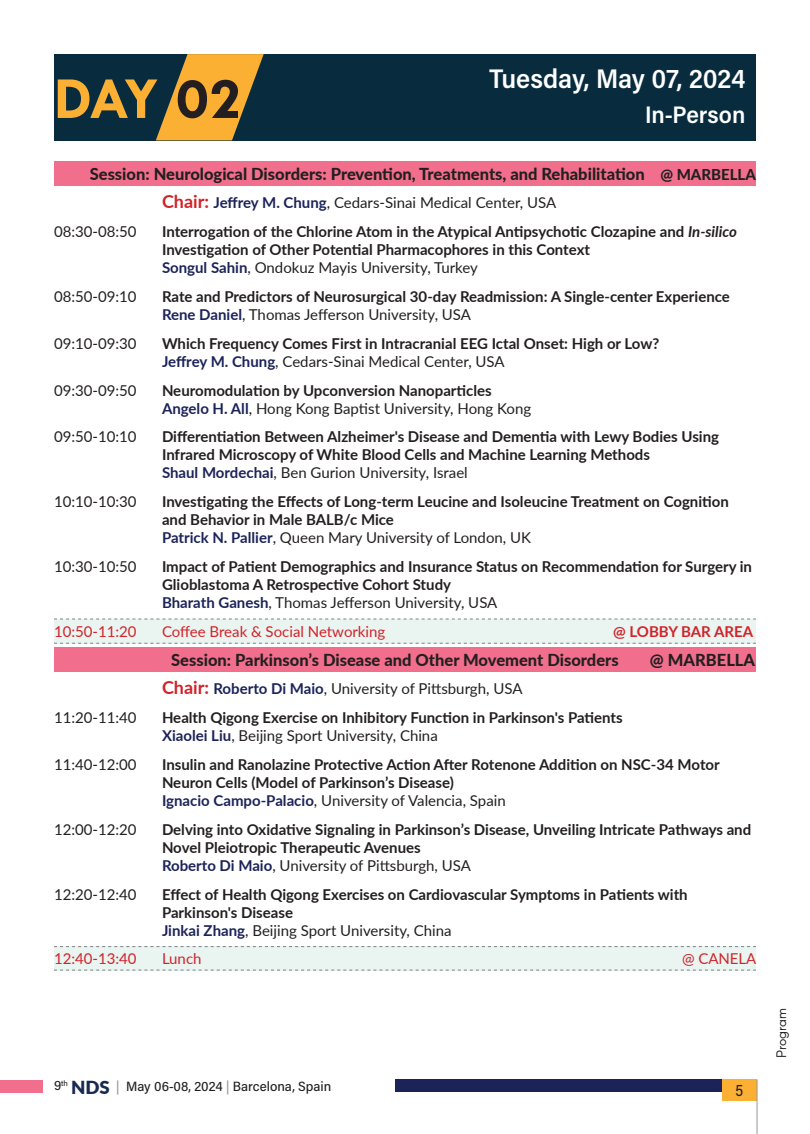
<style>
.page{position:relative;width:810px;height:1134px;background:#fff}
.page>*{position:absolute;margin:0;border:0;box-sizing:border-box;transform-origin:0 0}
.t1{font:700 60px "Tw Cen";color:#fbb033}
.t2{font:600 27px "Acumin Pro Semi Cond";color:#fff}
.t3{font:600 24px "Acumin Pro Semi Cond";color:#fff}
.t4{font:900 18px "Lato";color:#182952}
.t5{font:800 16.5px "Lato";color:#231f20}
.t6{font:500 16.5px "Acumin Pro Semi Cond";color:#231f20;scale:.9 1}
.t7{font:700 15px/18px "Lato";color:#231f20}
.t8{font:15px "Lato";color:#231f20}
.t9{font:15px "Lato";color:#d1232a}
.t10{font:700 15px "Lato";color:#d1232a}
.t11{font:500 13.5px "Acumin Pro Semi Cond";color:#231f20}
.t12{font:13.5px "Arcon";color:#231f20}
.t13{font:500 7.8px "Acumin Pro Semi Cond";color:#231f20}
.s1{color:#231f20}
.s2{font-size:15px}
.s3{font-weight:700;font-size:18px;color:#d1232a}
.s4{font-weight:700;color:#1c2359}
.s5{font-style:italic}
.s6{color:#1c2359}
.s7{font-weight:400}
.s8{color:#939598}
</style>
<div class="page">
<div style="left:0;top:1080px;width:43px;height:12px;background:#f16f8c"></div>
<div style="left:395px;top:1079px;width:330px;height:13px;background:#1c2359"></div>
<div style="left:722px;top:1079px;width:35px;height:22px;background:#fbb033"></div>
<hr style="left:757px;top:1079px;width:1px;height:55px;background:#939598">
<div style="left:54px;top:647px;width:702px;height:25px;background:#f16f8c"></div>
<div style="left:54px;top:161px;width:702px;height:25px;background:#f16f8c"></div>
<div style="left:54px;top:619px;width:702px;height:25px;background:#eaf4f1"></div>
<svg style="left:54px;top:619px;width:702px;height:1px"></svg>
<svg style="left:54px;top:643px;width:702px;height:1px"></svg>
<div style="left:54px;top:946px;width:702px;height:24px;background:#eaf4f1"></div>
<svg style="left:54px;top:946px;width:702px;height:1px"></svg>
<svg style="left:54px;top:970px;width:702px;height:1px"></svg>
<div style="left:54px;top:54px;width:702px;height:86px;background:#082c3e"></div>
<svg style="left:156px;top:54px;width:108px;height:86px"></svg>
<p class="t1" style="left:54px;top:63px;width:188px">DAY <span class="s1">02</span></p>
<p class="t2" style="left:489px;top:60px;width:258px">Tuesday, May 07, 2024</p>
<p class="t3" style="left:645px;top:98px;width:102px">In-Person</p>
<p class="t5" style="left:90px;top:161px;width:668px">Session: Neurological Disorders: Prevention, Treatments, and Rehabilitation <span class="s2">@ MARBELLA</span></p>
<p class="t8" style="left:162px;top:192px;width:396px"><span class="s3">Chair:</span> <span class="s4">Jeffrey M. Chung</span>, Cedars-Sinai Medical Center, USA</p>
<p class="t8" style="left:54px;top:221px;width:84px">08:30-08:50</p>
<p class="t7" style="left:162px;top:222px;width:577px">Interrogation of the Chlorine Atom in the Atypical Antipsychotic Clozapine and <span class="s5">In-silico<br></span>Investigation of Other Potential Pharmacophores in this Context<br><span class="s6">Songul Sahin</span><span class="s7">, Ondokuz Mayis University, Turkey</span></p>
<p class="t8" style="left:54px;top:286px;width:84px">08:50-09:10</p>
<p class="t7" style="left:162px;top:287px;width:569px">Rate and Predictors of Neurosurgical 30-day Readmission: A Single-center Experience<br><span class="s6">Rene Daniel</span><span class="s7">, Thomas Jefferson University, USA</span></p>
<p class="t8" style="left:54px;top:333px;width:84px">09:10-09:30</p>
<p class="t7" style="left:162px;top:334px;width:499px">Which Frequency Comes First in Intracranial EEG Ictal Onset: High or Low?<br><span class="s6">Jeffrey M. Chung</span><span class="s7">, Cedars-Sinai Medical Center, USA</span></p>
<p class="t8" style="left:54px;top:379px;width:84px">09:30-09:50</p>
<p class="t7" style="left:162px;top:380px;width:371px">Neuromodulation by Upconversion Nanoparticles<br><span class="s6">Angelo H. All</span><span class="s7">, Hong Kong Baptist University, Hong Kong</span></p>
<p class="t8" style="left:54px;top:426px;width:84px">09:50-10:10</p>
<p class="t7" style="left:162px;top:427px;width:559px">Differentiation Between Alzheimer's Disease and Dementia with Lewy Bodies Using<br>Infrared Microscopy of White Blood Cells and Machine Learning Methods<br><span class="s6">Shaul Mordechai</span><span class="s7">, Ben Gurion University, Israel</span></p>
<p class="t8" style="left:54px;top:491px;width:84px">10:10-10:30</p>
<p class="t7" style="left:162px;top:492px;width:568px">Investigating the Effects of Long-term Leucine and Isoleucine Treatment on Cognition and Behavior in Male BALB/c Mice<br><span class="s6">Patrick N. Pallier</span><span class="s7">, Queen Mary University of London, UK</span></p>
<p class="t8" style="left:54px;top:556px;width:84px">10:30-10:50</p>
<p class="t7" style="left:162px;top:557px;width:592px">Impact of Patient Demographics and Insurance Status on Recommendation for Surgery in<br>Glioblastoma A Retrospective Cohort Study<br><span class="s6">Bharath Ganesh</span><span class="s7">, Thomas Jefferson University, USA</span></p>
<p class="t9" style="left:54px;top:621px;width:84px">10:50-11:20</p>
<p class="t9" style="left:162px;top:621px;width:225px">Coffee Break &amp; Social Networking</p>
<p class="t10" style="left:613px;top:620px;width:141px">@ LOBBY BAR AREA</p>
<p class="t5" style="left:171px;top:647px;width:449px">Session: Parkinson’s Disease and Other Movement Disorders</p>
<p class="t5" style="left:650px;top:647px;width:107px">@ MARBELLA</p>
<p class="t8" style="left:162px;top:678px;width:362px"><span class="s3">Chair:</span> <span class="s4">Roberto Di Maio</span>, University of Pittsburgh, USA</p>
<p class="t8" style="left:54px;top:707px;width:84px">11:20-11:40</p>
<p class="t7" style="left:162px;top:708px;width:462px">Health Qigong Exercise on Inhibitory Function in Parkinson's Patients<br><span class="s6">Xiaolei Liu</span><span class="s7">, Beijing Sport University, China</span></p>
<p class="t8" style="left:54px;top:754px;width:84px">11:40-12:00</p>
<p class="t7" style="left:162px;top:755px;width:559px">Insulin and Ranolazine Protective Action After Rotenone Addition on NSC-34 Motor<br>Neuron Cells (Model of Parkinson’s Disease)<br><span class="s6">Ignacio Campo-Palacio</span><span class="s7">, University of Valencia, Spain</span></p>
<p class="t8" style="left:54px;top:819px;width:84px">12:00-12:20</p>
<p class="t7" style="left:162px;top:820px;width:591px">Delving into Oxidative Signaling in Parkinson’s Disease, Unveiling Intricate Pathways and<br>Novel Pleiotropic Therapeutic Avenues<br><span class="s6">Roberto Di Maio</span><span class="s7">, University of Pittsburgh, USA</span></p>
<p class="t8" style="left:54px;top:883px;width:84px">12:20-12:40</p>
<p class="t7" style="left:162px;top:884px;width:527px">Effect of Health Qigong Exercises on Cardiovascular Symptoms in Patients with<br>Parkinson's Disease<br><span class="s6">Jinkai Zhang</span><span class="s7">, Beijing Sport University, China</span></p>
<p class="t9" style="left:54px;top:948px;width:84px">12:40-13:40</p>
<p class="t9" style="left:162px;top:948px;width:41px">Lunch</p>
<p class="t9" style="left:682px;top:948px;width:76px">@ CANELA</p>
<p class="t13" style="left:61px;top:1078px;width:8px">th</p>
<p class="t11" style="left:116px;top:1077px;width:217px"><span class="s8">|</span> May 06-08, 2024 <span class="s8">|</span> Barcelona, Spain</p>
<p class="t4" style="left:54px;top:1074px;width:57px"><sup>9</sup> NDS</p>
<p class="t6" style="left:736px;top:1079px;width:10px">5</p>
<p class="t12" style="left:773px;top:1058px;width:52px;rotate:-90deg">Program</p>
</div>
